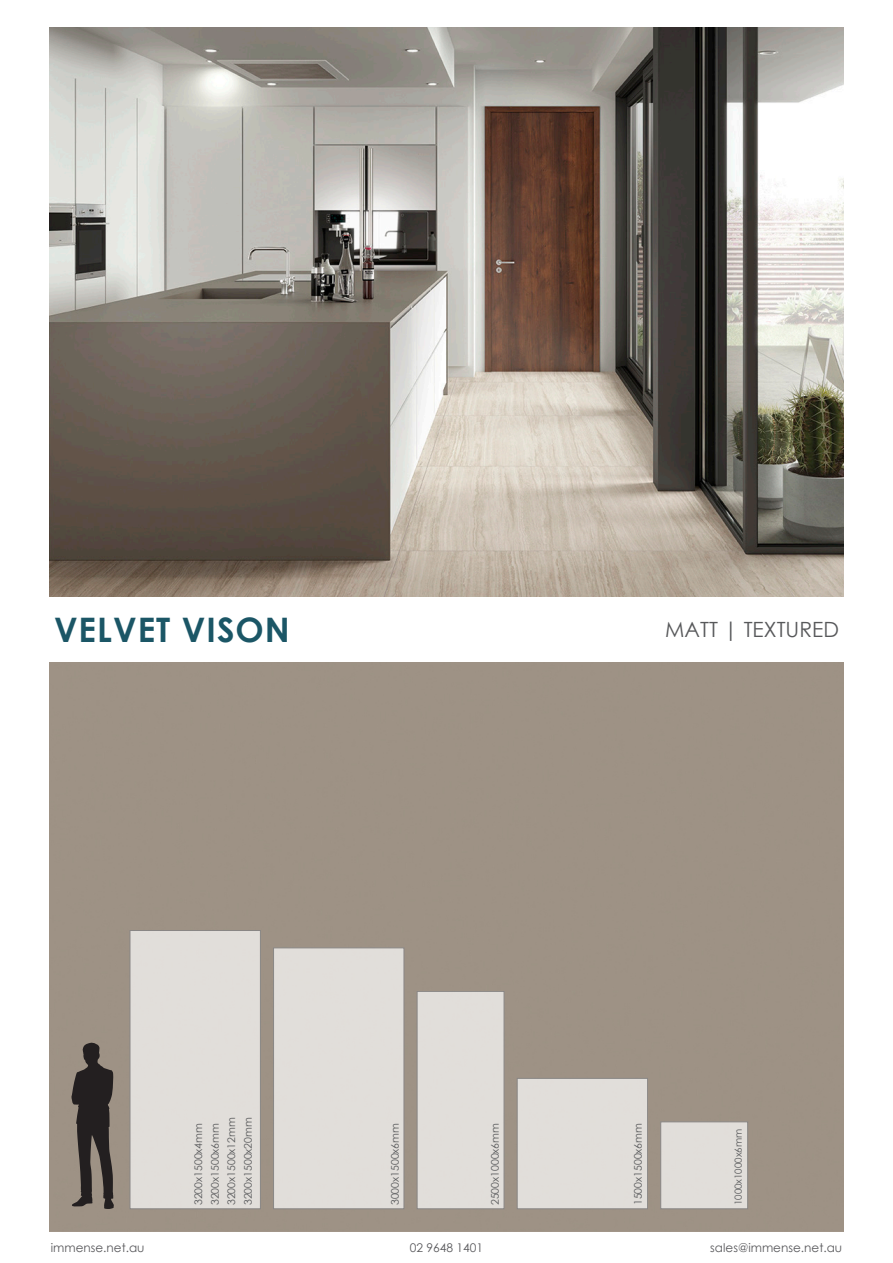
<style>
.page{position:relative;width:893px;height:1263px;background:#fff}
.page>*{position:absolute;margin:0;border:0;box-sizing:border-box;transform-origin:0 0}
.t1{font:700 33.75px "Century Gothic";letter-spacing:.03em;color:#1b5666}
.t2{font:21px "Century Gothic";color:#57585a}
.t3{font:12px "Century Gothic";color:#59595c}
.t4{font:10.5px "Century Gothic";color:#57585a}
.t5{font:9.75px "Century Gothic";color:#57585a}
</style>
<div class="page">
<img style="left:50px;top:28px;width:793px;height:568px">
<svg style="left:71px;top:1042px;width:43px;height:167px"></svg>
<div style="left:130px;top:930px;width:131px;height:279px;background:#e1deda;border:1px solid #808285"></div>
<div style="left:273px;top:948px;width:131px;height:261px;background:#e1deda;border:1px solid #808285"></div>
<div style="left:417px;top:991px;width:87px;height:218px;background:#e1deda;border:1px solid #808285"></div>
<div style="left:517px;top:1078px;width:131px;height:131px;background:#e1deda;border:1px solid #808285"></div>
<div style="left:660px;top:1122px;width:88px;height:87px;background:#e1deda;border:1px solid #808285"></div>
<p class="t1" style="left:54px;top:604px;width:237px">VELVET VISON</p>
<p class="t2" style="left:665px;top:615px;width:175px">MATT | TEXTURED</p>
<p class="t4" style="left:191px;top:1205px;width:84px;rotate:-90deg">3200x1500x4mm</p>
<p class="t4" style="left:208px;top:1205px;width:84px;rotate:-90deg">3200x1500x6mm</p>
<p class="t4" style="left:224px;top:1205px;width:89px;rotate:-90deg">3200x1500x12mm</p>
<p class="t4" style="left:241px;top:1205px;width:89px;rotate:-90deg">3200x1500x20mm</p>
<p class="t4" style="left:388px;top:1205px;width:84px;rotate:-90deg">3000x1500x6mm</p>
<p class="t4" style="left:488px;top:1205px;width:84px;rotate:-90deg">2500x1000x6mm</p>
<p class="t4" style="left:631px;top:1205px;width:84px;rotate:-90deg">1500x1500x6mm</p>
<p class="t5" style="left:731px;top:1205px;width:78px;rotate:-90deg">1000x1000x6mm</p>
<p class="t3" style="left:51px;top:1239px;width:95px">immense.net.au</p>
<p class="t3" style="left:410px;top:1239px;width:75px">02 9648 1401</p>
<p class="t3" style="left:710px;top:1239px;width:133px">sales@immense.net.au</p>
</div>
